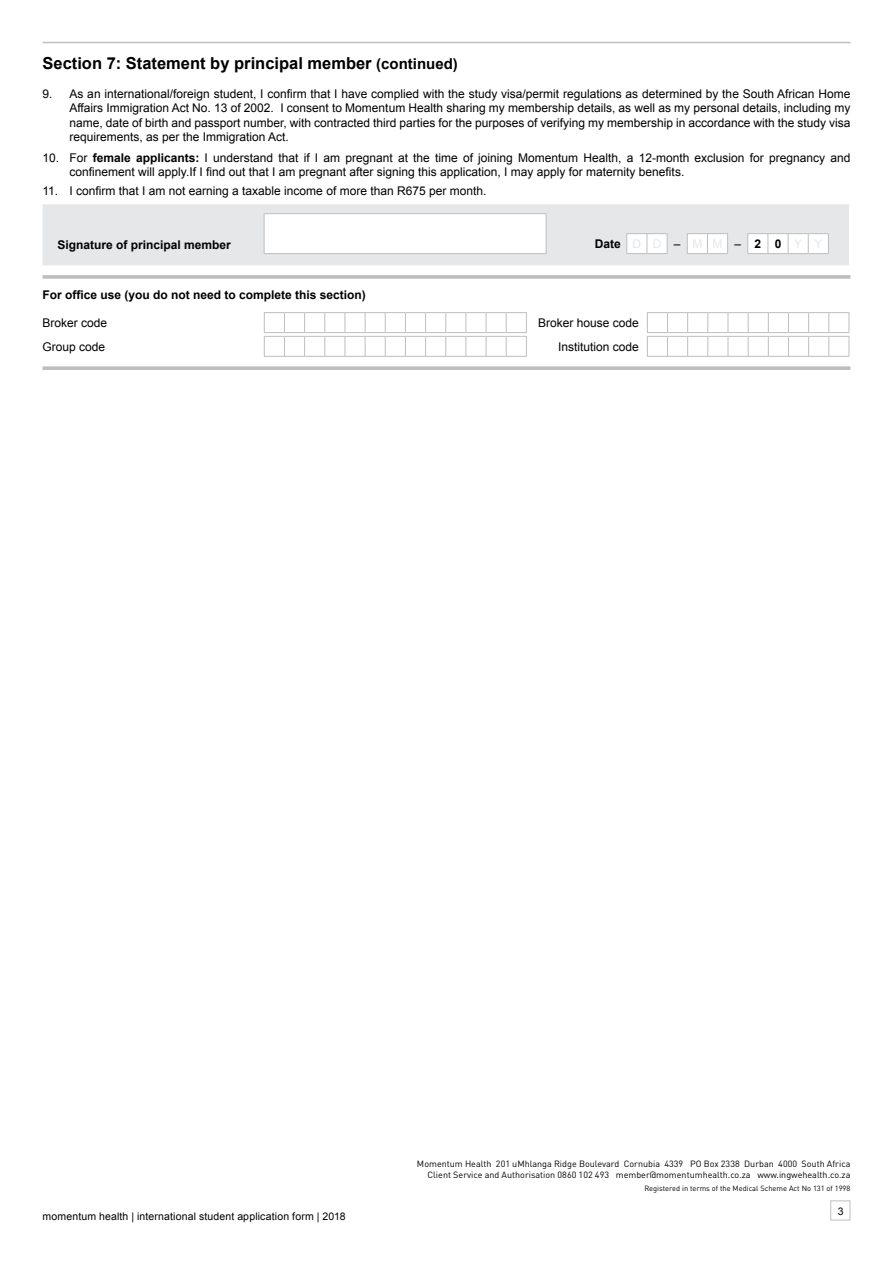
<style>
.page{position:relative;width:893px;height:1263px;background:#fff}
.page>*{position:absolute;margin:0;border:0;box-sizing:border-box;transform-origin:0 0}
.t1{font:700 16.5px "Arial";color:#000}
.t2{font:12px/14.4px "Arial";color:#000;text-align:justify}
.t3{font:700 12px "Arial";color:#000}
.t4{font:10.5px "Arial";letter-spacing:.015em;color:#000}
.t5{font:9px/10.8px "DINOT";color:#000;text-align:right}
.t6{font:7.5px "DINOT";color:#000}
.s1{font-size:15px}
.s2{font-weight:700}
.s3{font-weight:400;color:#e6e7e8}
.s4{font-weight:400}
</style>
<div class="page">
<hr style="left:43px;top:42px;width:807px;height:1px;background:#bcbec0">
<div style="left:43px;top:204px;width:806px;height:61px;background:#e6e7e8"></div>
<hr style="left:264px;top:213px;width:282px;height:1px;background:#bcbec0">
<svg style="left:264px;top:214px;width:565px;height:40px"></svg>
<svg style="left:43px;top:275px;width:807px;height:4px;background:#c2c4c6"></svg>
<svg style="left:264px;top:312px;width:263px;height:45px"></svg>
<svg style="left:647px;top:312px;width:203px;height:45px"></svg>
<svg style="left:43px;top:366px;width:807px;height:4px;background:#c2c4c6"></svg>
<div style="left:830px;top:1200px;width:20px;height:20px;background:#fff;border:1px solid #bcbec0"></div>
<h1 class="t1" style="left:43px;top:52px;width:417px">Section 7: Statement by principal member <span class="s1">(continued)</span></h1>
<p class="t2" style="left:70px;top:87px;width:782px;text-indent:-27px">9. As an international/foreign student, I confirm that I have complied with the study visa/permit regulations as determined by the South African Home Affairs Immigration Act No. 13 of 2002. I consent to Momentum Health sharing my membership details, as well as my personal details, including my name, date of birth and passport number, with contracted third parties for the purposes of verifying my membership in accordance with the study visa requirements, as per the Immigration Act.</p>
<p class="t2" style="left:70px;top:151px;width:782px;text-indent:-27px">10. For <span class="s2">female applicants:</span> I understand that if I am pregnant at the time of joining Momentum Health, a 12-month exclusion for pregnancy and confinement will apply.If I find out that I am pregnant after signing this application, I may apply for maternity benefits.</p>
<p class="t2" style="left:43px;top:184px;width:445px">11. I confirm that I am not earning a taxable income of more than R675 per month.</p>
<p class="t3" style="left:58px;top:237px;width:175px">Signature of principal member</p>
<p class="t3" style="left:595px;top:236px;width:229px">Date<span class="s3">DD</span><span class="s4">–</span><span class="s3">MM</span><span class="s4">–</span> 2 0<span class="s3">YY</span></p>
<p class="t3" style="left:43px;top:286px;width:325px">For office use (you do not need to complete this section)</p>
<p class="t2" style="left:43px;top:316px;width:66px">Broker code</p>
<p class="t2" style="left:538px;top:316px;width:102px">Broker house code</p>
<p class="t2" style="left:43px;top:339px;width:64px">Group code</p>
<p class="t2" style="left:558px;top:339px;width:82px">Institution code</p>
<p class="t4" style="left:43px;top:1209px;width:305px">momentum health | international student application form | 2018</p>
<p class="t5" style="left:417px;top:1158px;width:435px">Momentum Health 201 uMhlanga Ridge Boulevard Cornubia 4339 PO Box 2338 Durban 4000 South Africa<br>Client Service and Authorisation 0860 102 493 member@momentumhealth.co.za www.ingwehealth.co.za</p>
<p class="t6" style="left:644px;top:1184px;width:207px">Registered in terms of the Medical Scheme Act No 131 of 1998</p>
<p class="t4" style="left:838px;top:1204px;width:7px">3</p>
</div>
